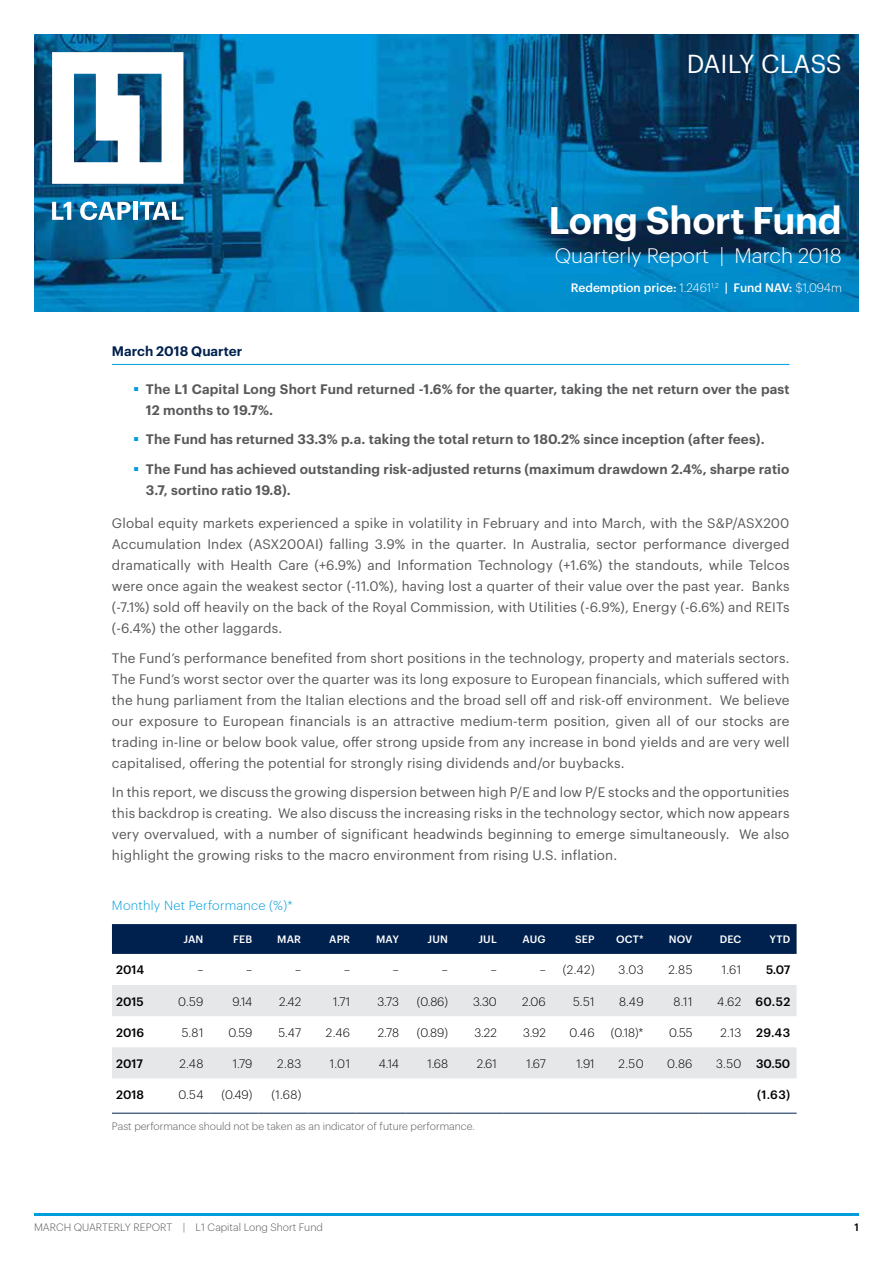
<style>
.page{position:relative;width:893px;height:1263px;background:#fff}
.page>*{position:absolute;margin:0;border:0;box-sizing:border-box;transform-origin:0 0}
.t1{font:600 37.65px "Graphik";letter-spacing:-.01em;color:#fff}
.t2{font:25.5px "Graphik";letter-spacing:-.005em;color:#fff}
.t3{font:300 20.55px "Graphik";color:#fff}
.t4{font:13.5px/21px "Graphik";letter-spacing:.01em;color:#58595b;text-align:justify}
.t5{font:600 13.5px/21px "Graphik";letter-spacing:.01em;color:#58595b}
.t6{font:600 13.5px "Graphik";color:#00214e}
.t7{font:300 12.75px "Graphik";letter-spacing:.02em;color:#009ddc}
.t8{font:300 12px "Graphik";letter-spacing:.01em;color:#000}
.t9{font:500 12px "Graphik";color:#000}
.t10{font:500 12px "Graphik";color:#fff}
.t11{font:300 10.5px "Graphik";color:#58595b}
.t12{font:500 10.5px "Graphik";letter-spacing:.015em;color:#fff}
.t13{font:500 10.5px "Graphik";color:#000}
.s1{font-weight:300}
</style>
<div class="page">
<img style="left:34px;top:34px;width:825px;height:277px">
<div style="left:112px;top:924px;width:685px;height:30px;background:#00214e"></div>
<svg style="left:112px;top:1078px;width:685px;height:35px"></svg>
<svg style="left:112px;top:985px;width:685px;height:93px;fill:#e6e7e8"></svg>
<hr style="left:112px;top:1113px;width:49px;height:1px;background:#00214e">
<hr style="left:161px;top:1113px;width:49px;height:1px;background:#00214e">
<hr style="left:210px;top:1113px;width:49px;height:1px;background:#00214e">
<hr style="left:259px;top:1113px;width:49px;height:1px;background:#00214e">
<hr style="left:308px;top:1113px;width:48px;height:1px;background:#00214e">
<hr style="left:356px;top:1113px;width:49px;height:1px;background:#00214e">
<hr style="left:405px;top:1113px;width:49px;height:1px;background:#00214e">
<hr style="left:454px;top:1113px;width:49px;height:1px;background:#00214e">
<hr style="left:503px;top:1113px;width:49px;height:1px;background:#00214e">
<hr style="left:552px;top:1113px;width:49px;height:1px;background:#00214e">
<hr style="left:601px;top:1113px;width:49px;height:1px;background:#00214e">
<hr style="left:650px;top:1113px;width:49px;height:1px;background:#00214e">
<hr style="left:699px;top:1113px;width:49px;height:1px;background:#00214e">
<hr style="left:748px;top:1113px;width:49px;height:1px;background:#00214e">
<hr style="left:34px;top:1213px;width:825px;height:2px;background:#009ddc">
<svg style="left:52px;top:52px;width:131px;height:132px"></svg>
<svg style="left:52px;top:202px;width:19px;height:18px"></svg>
<svg style="left:80px;top:202px;width:51px;height:18px"></svg>
<hr style="left:133px;top:202px;width:4px;height:18px;background:#fff">
<svg style="left:140px;top:202px;width:43px;height:18px"></svg>
<hr style="left:112px;top:364px;width:677px;height:1px;background:#009ddc">
<h2 class="t2" style="left:687px;top:45px;width:157px">DAILY CLASS</h2>
<h1 class="t1" style="left:548px;top:192px;width:295px">Long Short Fund</h1>
<h3 class="t3" style="left:555px;top:241px;width:289px">Quarterly Report | March 2018</h3>
<p class="t10" style="left:571px;top:278px;width:273px">Redemption price: <span class="s1">1.2461</span><sup>1,2</sup> | Fund NAV: <span class="s1">$1,094m</span></p>
<p class="t6" style="left:112px;top:340px;width:132px">March 2018 Quarter</p>
<p class="t5" style="left:146px;top:377px;width:645px">The L1 Capital Long Short Fund returned -1.6% for the quarter, taking the net return over the past<br>12 months to 19.7%.</p>
<p class="t5" style="left:146px;top:423px;width:645px;line-height:29.5px">The Fund has returned 33.3% p.a. taking the total return to 180.2% since inception (after fees).<br>The Fund has achieved outstanding risk-adjusted returns (maximum drawdown 2.4%, sharpe ratio</p>
<p class="t5" style="left:146px;top:478px;width:146px">3.7, sortino ratio 19.8).</p>
<p class="t4" style="left:112px;top:512px;width:679px">Global equity markets experienced a spike in volatility in February and into March, with the S&amp;P/ASX200<br>Accumulation Index (ASX200AI) falling 3.9% in the quarter. In Australia, sector performance diverged dramatically with Health Care (+6.9%) and Information Technology (+1.6%) the standouts, while Telcos were once again the weakest sector (-11.0%), having lost a quarter of their value over the past year. Banks (-7.1%) sold off heavily on the back of the Royal Commission, with Utilities (-6.9%), Energy (-6.6%) and REITs (-6.4%) the other laggards.</p>
<p class="t4" style="left:112px;top:646px;width:679px">The Fund’s performance benefited from short positions in the technology, property and materials sectors.<br>The Fund’s worst sector over the quarter was its long exposure to European financials, which suffered with the hung parliament from the Italian elections and the broad sell off and risk-off environment. We believe our exposure to European financials is an attractive medium-term position, given all of our stocks are trading in-line or below book value, offer strong upside from any increase in bond yields and are very well capitalised, offering the potential for strongly rising dividends and/or buybacks.</p>
<p class="t4" style="left:112px;top:781px;width:679px">In this report, we discuss the growing dispersion between high P/E and low P/E stocks and the opportunities this backdrop is creating. We also discuss the increasing risks in the technology sector, which now appears very overvalued, with a number of significant headwinds beginning to emerge simultaneously. We also highlight the growing risks to the macro environment from rising U.S. inflation.</p>
<p class="t7" style="left:112px;top:896px;width:182px">Monthly Net Performance (%)*</p>
<p class="t12" style="left:183px;top:931px;width:21px">JAN</p>
<p class="t12" style="left:233px;top:931px;width:21px">FEB</p>
<p class="t12" style="left:277px;top:931px;width:25px">MAR</p>
<p class="t12" style="left:329px;top:931px;width:22px">APR</p>
<p class="t12" style="left:376px;top:931px;width:24px">MAY</p>
<p class="t12" style="left:428px;top:931px;width:22px">JUN</p>
<p class="t12" style="left:478px;top:931px;width:20px">JUL</p>
<p class="t12" style="left:523px;top:931px;width:25px">AUG</p>
<p class="t12" style="left:575px;top:931px;width:21px">SEP</p>
<p class="t12" style="left:616px;top:931px;width:29px">OCT*</p>
<p class="t12" style="left:669px;top:931px;width:25px">NOV</p>
<p class="t12" style="left:720px;top:931px;width:23px">DEC</p>
<p class="t12" style="left:770px;top:931px;width:22px">YTD</p>
<p class="t9" style="left:116px;top:961px;width:29px">2014</p>
<p class="t8" style="left:197px;top:961px;width:8px">–</p>
<p class="t8" style="left:246px;top:961px;width:8px">–</p>
<p class="t8" style="left:295px;top:961px;width:8px">–</p>
<p class="t8" style="left:344px;top:961px;width:8px">–</p>
<p class="t8" style="left:393px;top:961px;width:8px">–</p>
<p class="t8" style="left:442px;top:961px;width:8px">–</p>
<p class="t8" style="left:491px;top:961px;width:8px">–</p>
<p class="t8" style="left:540px;top:961px;width:56px">– (2.42)</p>
<p class="t8" style="left:619px;top:961px;width:26px">3.03</p>
<p class="t8" style="left:668px;top:961px;width:25px">2.85</p>
<p class="t8" style="left:722px;top:961px;width:21px">1.61</p>
<p class="t9" style="left:766px;top:961px;width:26px">5.07</p>
<p class="t9" style="left:116px;top:992px;width:29px">2015</p>
<p class="t8" style="left:178px;top:992px;width:27px">0.59</p>
<p class="t8" style="left:232px;top:992px;width:21px">9.14</p>
<p class="t8" style="left:279px;top:992px;width:24px">2.42</p>
<p class="t8" style="left:333px;top:992px;width:18px">1.71</p>
<p class="t8" style="left:378px;top:992px;width:23px">3.73</p>
<p class="t8" style="left:417px;top:992px;width:33px">(0.86)</p>
<p class="t8" style="left:473px;top:992px;width:25px">3.30</p>
<p class="t8" style="left:522px;top:992px;width:25px">2.06</p>
<p class="t8" style="left:573px;top:992px;width:23px">5.51</p>
<p class="t8" style="left:619px;top:992px;width:26px">8.49</p>
<p class="t8" style="left:674px;top:992px;width:20px">8.11</p>
<p class="t9" style="left:717px;top:992px;width:75px"><span class="s1">4.62</span> 60.52</p>
<p class="t9" style="left:116px;top:1023px;width:30px">2016</p>
<p class="t8" style="left:182px;top:1023px;width:23px">5.81</p>
<p class="t8" style="left:229px;top:1023px;width:25px">0.59</p>
<p class="t8" style="left:278px;top:1023px;width:24px">5.47</p>
<p class="t8" style="left:326px;top:1023px;width:26px">2.46</p>
<p class="t8" style="left:378px;top:1023px;width:23px">2.78</p>
<p class="t8" style="left:417px;top:1023px;width:33px">(0.89)</p>
<p class="t8" style="left:475px;top:1023px;width:24px">3.22</p>
<p class="t8" style="left:523px;top:1023px;width:24px">3.92</p>
<p class="t8" style="left:569px;top:1023px;width:27px">0.46</p>
<p class="t8" style="left:611px;top:1023px;width:34px">(0.18)*</p>
<p class="t8" style="left:669px;top:1023px;width:25px">0.55</p>
<p class="t9" style="left:720px;top:1023px;width:71px"><span class="s1">2.13</span> 29.43</p>
<p class="t9" style="left:116px;top:1054px;width:28px">2017</p>
<p class="t8" style="left:179px;top:1055px;width:26px">2.48</p>
<p class="t8" style="left:233px;top:1055px;width:21px">1.79</p>
<p class="t8" style="left:277px;top:1055px;width:26px">2.83</p>
<p class="t8" style="left:330px;top:1055px;width:22px">1.01</p>
<p class="t8" style="left:379px;top:1055px;width:22px">4.14</p>
<p class="t8" style="left:428px;top:1055px;width:22px">1.68</p>
<p class="t8" style="left:477px;top:1055px;width:22px">2.61</p>
<p class="t8" style="left:526px;top:1055px;width:21px">1.67</p>
<p class="t8" style="left:576px;top:1055px;width:20px">1.91</p>
<p class="t8" style="left:619px;top:1055px;width:27px">2.50</p>
<p class="t8" style="left:667px;top:1055px;width:27px">0.86</p>
<p class="t9" style="left:716px;top:1054px;width:76px"><span class="s1">3.50</span> 30.50</p>
<p class="t9" style="left:116px;top:1085px;width:29px">2018</p>
<p class="t8" style="left:178px;top:1086px;width:27px">0.54</p>
<p class="t8" style="left:221px;top:1086px;width:32px">(0.49)</p>
<p class="t8" style="left:271px;top:1086px;width:31px">(1.68)</p>
<p class="t9" style="left:757px;top:1085px;width:35px">(1.63)</p>
<p class="t11" style="left:112px;top:1118px;width:364px">Past performance should not be taken as an indicator of future performance.</p>
<p class="t11" style="left:34px;top:1219px;width:290px">MARCH QUARTERLY REPORT | L1 Capital Long Short Fund</p>
<p class="t13" style="left:854px;top:1219px;width:6px">1</p>
</div>
